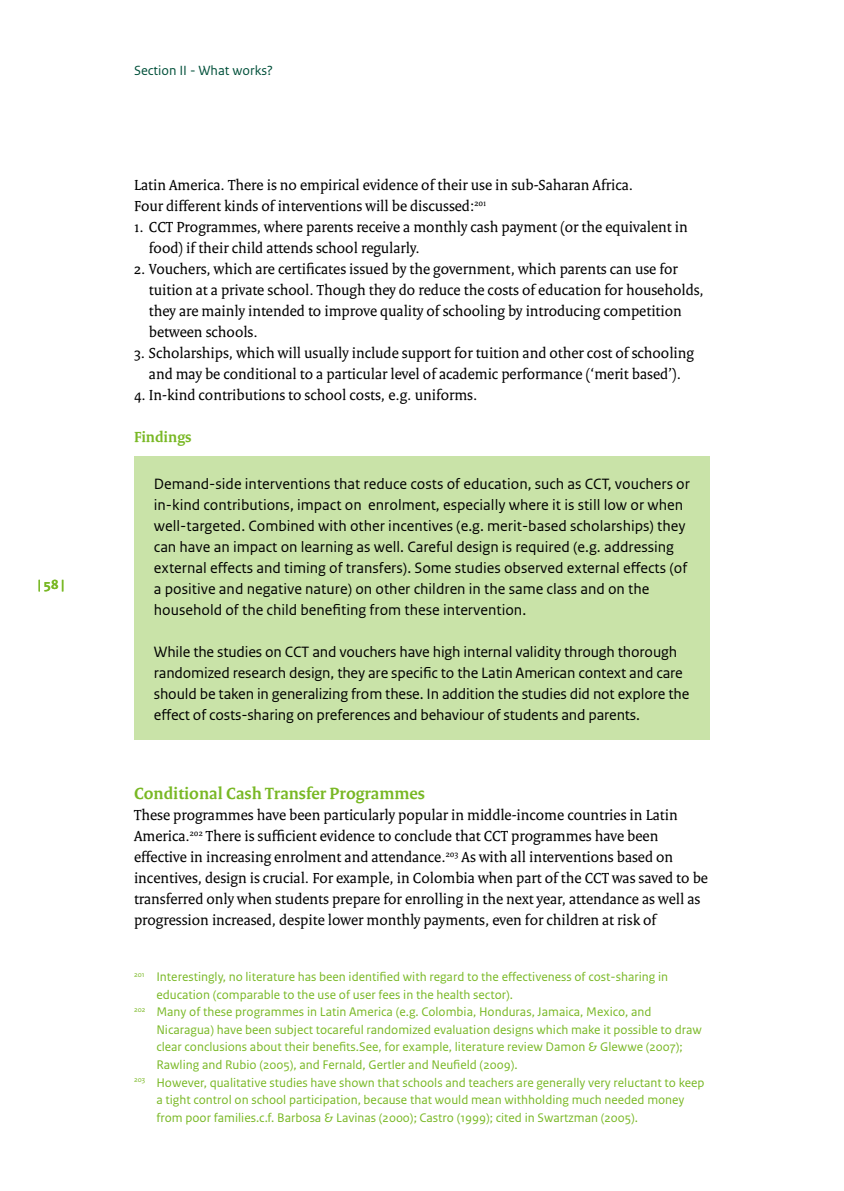
<style>
.page{position:relative;width:844px;height:1191px;background:#fff}
.page>*{position:absolute;margin:0;border:0;box-sizing:border-box;transform-origin:0 0}
.t1{font:700 17.5px "Rijksoverheid Serif";color:#79b825}
.t2{font:15.75px/21px "Rijksoverheid Serif";color:#000}
.t3{font:15.75px/21px "Rijksoverheid Sans Text";color:#000}
.t4{font:700 15.75px "Rijksoverheid Serif";color:#79b825}
.t5{font:14px "Rijksoverheid Sans Text";color:#00503a}
.t6{font:700 14px "Rijksoverheid Sans Text";color:#79b825}
.t7{font:13.12px "Rijksoverheid Sans Text";color:#79b825}
</style>
<div class="page">
<div style="left:134px;top:456px;width:575px;height:283px;background:#c9e3a8"></div>
<p class="t6" style="left:38px;top:576px;width:28px">| 58 |</p>
<p class="t5" style="left:134px;top:62px;width:140px">Section II - What works?</p>
<p class="t2" style="left:134px;top:174px;width:500px">Latin America. There is no empirical evidence of their use in sub-Saharan Africa.<br>Four different kinds of interventions will be discussed:<sup>201</sup></p>
<p class="t2" style="left:149px;top:216px;width:540px;text-indent:-15px">1. CCT Programmes, where parents receive a monthly cash payment (or the equivalent in food) if their child attends school regularly.</p>
<p class="t2" style="left:149px;top:258px;width:556px;text-indent:-15px">2. Vouchers, which are certificates issued by the government, which parents can use for tuition at a private school. Though they do reduce the costs of education for households, they are mainly intended to improve quality of schooling by introducing competition between schools.</p>
<p class="t2" style="left:134px;top:342px;width:561px;text-align:center">3. Scholarships, which will usually include support for tuition and other cost of schooling and may be conditional to a particular level of academic performance (‘merit based’).</p>
<p class="t2" style="left:134px;top:384px;width:345px">4. In-kind contributions to school costs, e.g. uniforms.</p>
<p class="t4" style="left:134px;top:427px;width:59px">Findings</p>
<p class="t3" style="left:154px;top:473px;width:537px">Demand-side interventions that reduce costs of education, such as CCT, vouchers or in-kind contributions, impact on enrolment, especially where it is still low or when well-targeted. Combined with other incentives (e.g. merit-based scholarships) they can have an impact on learning as well. Careful design is required (e.g. addressing external effects and timing of transfers). Some studies observed external effects (of a positive and negative nature) on other children in the same class and on the household of the child benefiting from these intervention.</p>
<p class="t3" style="left:154px;top:641px;width:536px">While the studies on CCT and vouchers have high internal validity through thorough randomized research design, they are specific to the Latin American context and care should be taken in generalizing from these. In addition the studies did not explore the effect of costs-sharing on preferences and behaviour of students and parents.</p>
<p class="t1" style="left:134px;top:782px;width:292px">Conditional Cash Transfer Programmes</p>
<p class="t2" style="left:134px;top:804px;width:575px">These programmes have been particularly popular in middle-income countries in Latin America.<sup>202</sup> There is sufficient evidence to conclude that CCT programmes have been effective in increasing enrolment and attendance.<sup>203</sup> As with all interventions based on incentives, design is crucial. For example, in Colombia when part of the CCT was saved to be transferred only when students prepare for enrolling in the next year, attendance as well as progression increased, despite lower monthly payments, even for children at risk of</p>
<p class="t7" style="left:134px;top:969px;width:535px"><sup>201</sup> Interestingly, no literature has been identified with regard to the effectiveness of cost-sharing in</p>
<p class="t7" style="left:156px;top:987px;width:358px">education (comparable to the use of user fees in the health sector).</p>
<p class="t7" style="left:134px;top:1004px;width:519px"><sup>202</sup> Many of these programmes in Latin America (e.g. Colombia, Honduras, Jamaica, Mexico, and</p>
<p class="t7" style="left:156px;top:1022px;width:547px">Nicaragua) have been subject tocareful randomized evaluation designs which make it possible to draw</p>
<p class="t7" style="left:156px;top:1039px;width:528px">clear conclusions about their benefits.See, for example, literature review Damon &amp; Glewwe (2007);</p>
<p class="t7" style="left:156px;top:1057px;width:362px">Rawling and Rubio (2005), and Fernald, Gertler and Neufield (2009).</p>
<p class="t7" style="left:134px;top:1074px;width:571px"><sup>203</sup> However, qualitative studies have shown that schools and teachers are generally very reluctant to keep</p>
<p class="t7" style="left:156px;top:1092px;width:529px">a tight control on school participation, because that would mean withholding much needed money</p>
<p class="t7" style="left:156px;top:1109px;width:483px">from poor families.c.f. Barbosa &amp; Lavinas (2000); Castro (1999); cited in Swartzman (2005).</p>
</div>
